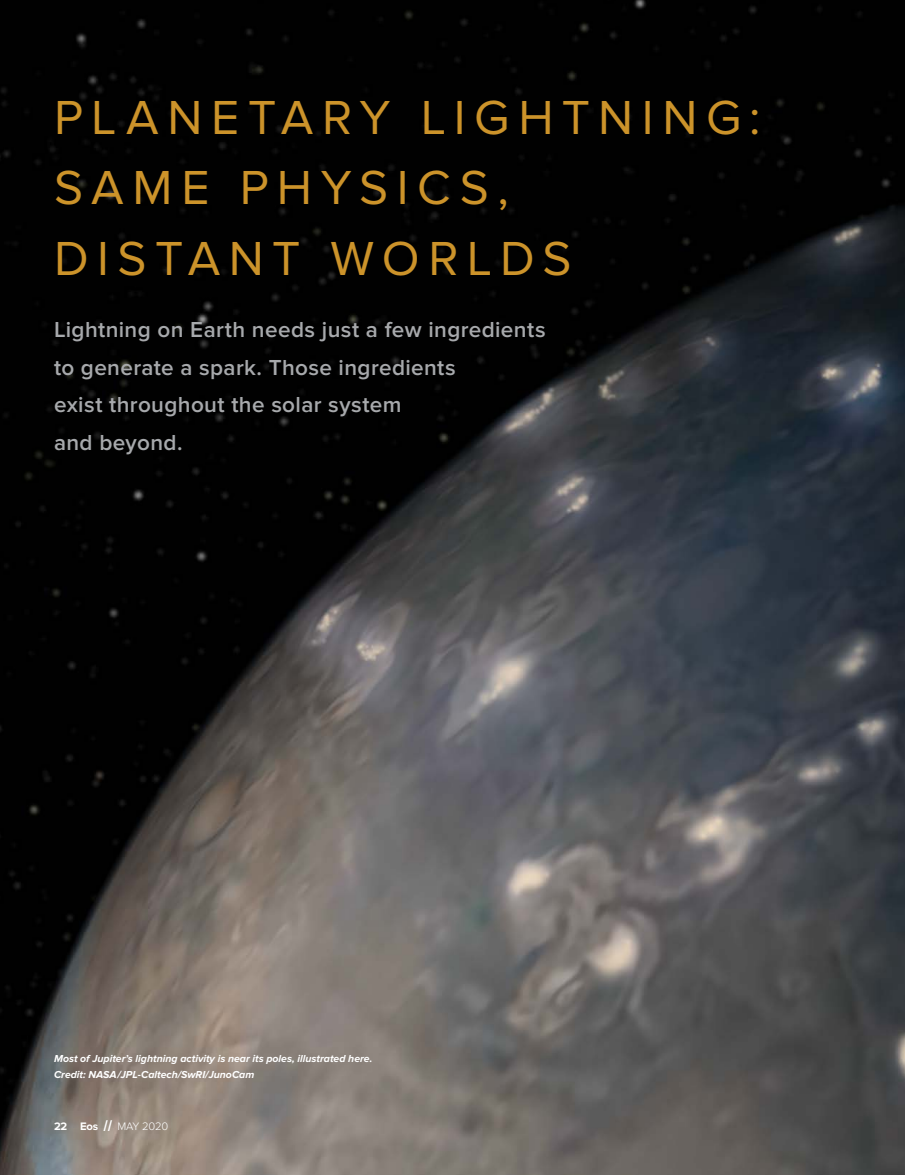
<style>
.page{position:relative;width:905px;height:1175px;background:#fff}
.page>*{position:absolute;margin:0;border:0;box-sizing:border-box;transform-origin:0 0}
.t1{font:49.5px/70.5px "Proxima Nova";letter-spacing:.17em;color:#cc932a}
.t2{font:600 22.5px/37.5px "Proxima Nova";letter-spacing:.015em;color:#a7a9ac}
.t3{font:300 11.25px "Proxima Nova";letter-spacing:-.015em;color:#fff}
.t4{font:italic 700 10.5px/15.8px "Proxima Nova";color:#fff}
.s1{font-weight:700}
.s2{font-family:"Merriweather";font-weight:800}
</style>
<div class="page">
<img style="left:0;top:0;width:904px;height:1174px">
<h1 class="t1" style="left:54px;top:83px;width:708px">PLANETARY LIGHTNING:<br>SAME PHYSICS,<br>DISTANT WORLDS</h1>
<p class="t2" style="left:54px;top:311px;width:493px">Lightning on Earth needs just a few ingredients to generate a spark. Those ingredients<br>exist throughout the solar system<br>and beyond.</p>
<p class="t4" style="left:54px;top:1051px;width:320px">Most of Jupiter’s lightning activity is near its poles, illustrated here.<br>Credit: NASA/JPL-Caltech/SwRI/JunoCam</p>
<p class="t3" style="left:54px;top:1119px;width:116px"><span class="s1">22 Eos</span> <span class="s2">//</span> May 2020</p>
</div>
